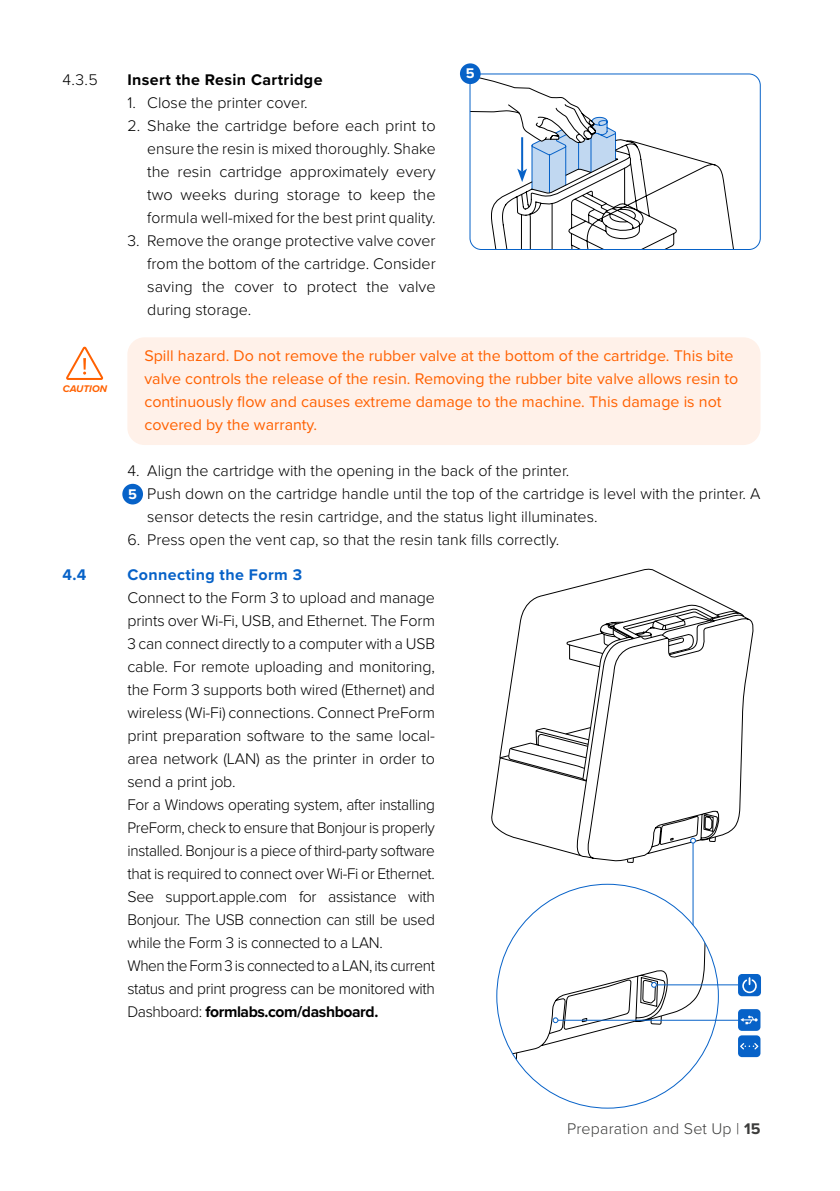
<style>
.page{position:relative;width:840px;height:1191px;background:#fff}
.page>*{position:absolute;margin:0;border:0;box-sizing:border-box;transform-origin:0 0}
.t1{font:300 16px/23px "Proxima Nova";letter-spacing:-.01em;color:#000;text-align:justify}
.t2{font:16px/23px "Proxima Nova";color:#ff6101}
.t3{font:700 16px "Proxima Nova";letter-spacing:.025em;color:#000}
.t4{font:300 16px "Proxima Nova";letter-spacing:.01em;color:#3c3c3b}
.t5{font:700 16px "Proxima Nova";letter-spacing:.025em;color:#0762c8}
.t6{font:700 14.6px "Proxima Nova";color:#fff}
.t7{font:italic 700 10px "Proxima Nova";color:#ff6101}
.s1{font-weight:700}
</style>
<div class="page">
<div style="left:127px;top:337px;width:633px;height:108px;background:#fff1e9;border-radius:17px"></div>
<svg style="left:66px;top:346px;width:38px;height:34px"></svg>
<svg style="left:471px;top:75px;width:286px;height:174px"></svg>
<div style="left:469px;top:74px;width:291px;height:176px;border:1px solid #0762c8;border-radius:11px"></div>
<div style="left:737px;top:1009px;width:23px;height:21px;background:#0762c8;border-radius:4px"></div>
<svg style="left:740px;top:1015px;width:17px;height:9px"></svg>
<div style="left:737px;top:974px;width:23px;height:22px;background:#0762c8;border-radius:4px"></div>
<svg style="left:742px;top:978px;width:14px;height:15px"></svg>
<div style="left:737px;top:1035px;width:23px;height:22px;background:#0762c8;border-radius:4px"></div>
<svg style="left:740px;top:1043px;width:18px;height:6px"></svg>
<svg style="left:719px;top:613px;width:35px;height:224px"></svg>
<svg style="left:528px;top:568px;width:213px;height:190px"></svg>
<hr style="left:656px;top:984px;width:81px;height:1px;background:#0762c8">
<hr style="left:557px;top:1020px;width:180px;height:1px;background:#0762c8">
<svg style="left:496px;top:884px;width:222px;height:177px"></svg>
<hr style="left:692px;top:843px;width:1px;height:82px;background:#0762c8">
<svg style="left:491px;top:603px;width:228px;height:259px"></svg>
<svg style="left:517px;top:117px;width:99px;height:76px"></svg>
<div style="left:459px;top:63px;width:21px;height:21px;background:#0762c8;border-radius:50%"></div>
<div style="left:122px;top:484px;width:21px;height:20px;background:#0762c8;border-radius:50%"></div>
<p class="t6" style="left:465px;top:63px;width:10px">5</p>
<p class="t1" style="left:62px;top:68px;width:37px">4.3.5</p>
<p class="t3" style="left:127px;top:68px;width:196px">Insert the Resin Cartridge</p>
<p class="t1" style="left:127px;top:90px;width:181px">1. Close the printer cover.</p>
<p class="t1" style="left:147px;top:114px;width:290px;text-indent:-20px">2. Shake the cartridge before each print to ensure the resin is mixed thoroughly. Shake the resin cartridge approximately every two weeks during storage to keep the formula well-mixed for the best print quality.</p>
<p class="t1" style="left:147px;top:229px;width:290px;text-indent:-20px">3. Remove the orange protective valve cover from the bottom of the cartridge. Consider saving the cover to protect the valve during storage.</p>
<p class="t2" style="left:144px;top:344px;width:595px">Spill hazard. Do not remove the rubber valve at the bottom of the cartridge. This bite valve controls the release of the resin. Removing the rubber bite valve allows resin to continuously flow and causes extreme damage to the machine. This damage is not covered by the warranty.</p>
<p class="t1" style="left:127px;top:458px;width:443px">4. Align the cartridge with the opening in the back of the printer.</p>
<p class="t1" style="left:147px;top:481px;width:614px;text-indent:-20px">5. Push down on the cartridge handle until the top of the cartridge is level with the printer. A sensor detects the resin cartridge, and the status light illuminates.</p>
<p class="t1" style="left:127px;top:527px;width:433px">6. Press open the vent cap, so that the resin tank fills correctly.</p>
<p class="t5" style="left:62px;top:562px;width:25px">4.4</p>
<p class="t5" style="left:127px;top:562px;width:176px">Connecting the Form 3</p>
<p class="t1" style="left:127px;top:585px;width:309px;text-align:left">Connect to the Form 3 to upload and manage prints over Wi-Fi, USB, and Ethernet. The Form 3 can connect directly to a computer with a USB cable. For remote uploading and monitoring, the Form 3 supports both wired (Ethernet) and wireless (Wi-Fi) connections. Connect PreForm print preparation software to the same local&shy;area network (LAN) as the printer in order to send a print job.<br>For a Windows operating system, after installing PreForm, check to ensure that Bonjour is properly installed. Bonjour is a piece of third-party software that is required to connect over Wi-Fi or Ethernet.<br>See support.apple.com for assistance with Bonjour. The USB connection can still be used while the Form 3 is connected to a LAN.<br>When the Form 3 is connected to a LAN, its current status and print progress can be monitored with Dashboard: <span class="s1">formlabs.com/dashboard.</span></p>
<p class="t7" style="left:63px;top:381px;width:46px">CAUTION</p>
<p class="t6" style="left:128px;top:483px;width:10px">5</p>
<p class="t4" style="left:566px;top:1116px;width:195px">Preparation and Set Up | <span class="s1">15</span></p>
</div>
